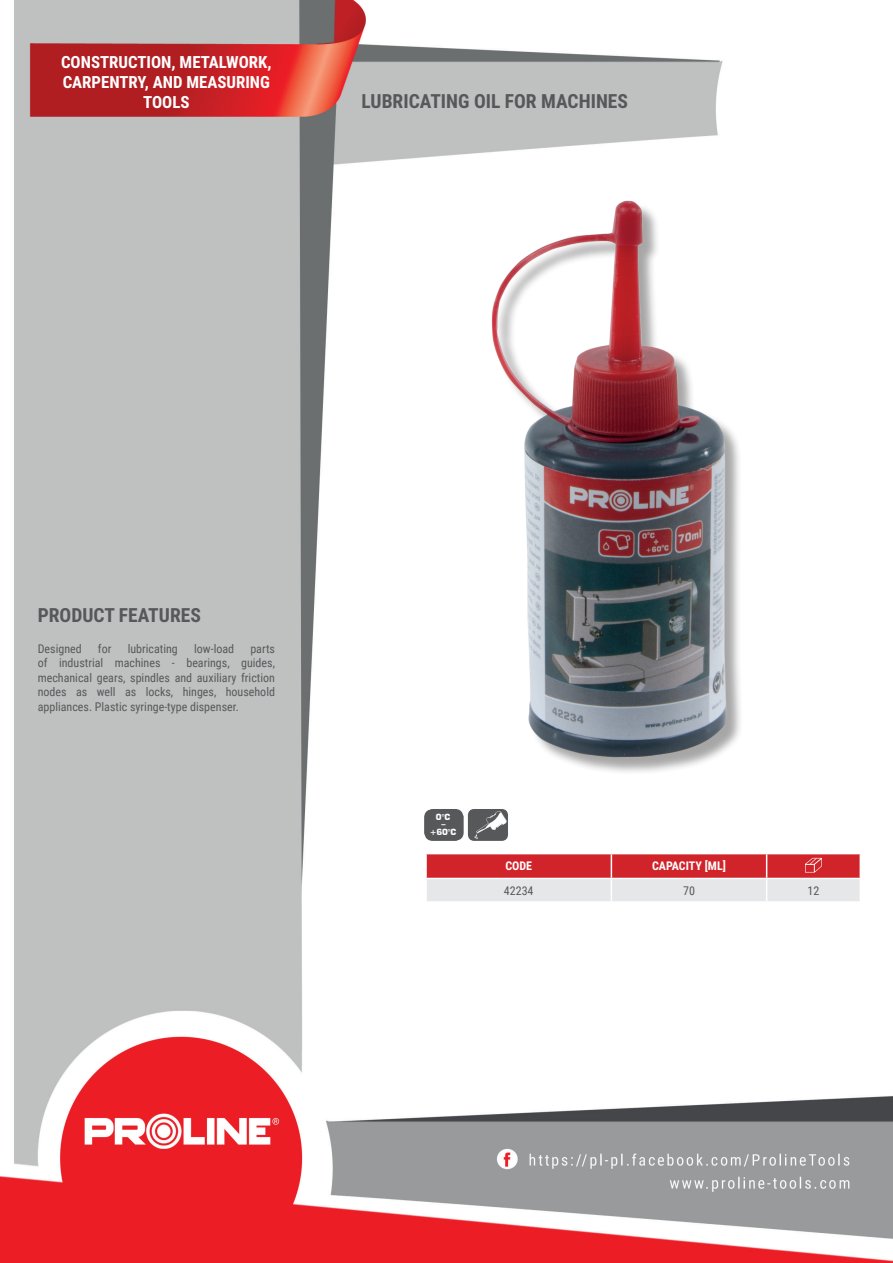
<style>
.page{position:relative;width:893px;height:1263px;background:#fff}
.page>*{position:absolute;margin:0;border:0;box-sizing:border-box;transform-origin:0 0}
.t1{font:700 19.5px "Roboto Condensed";color:#57585a}
.t2{font:700 16.8px/20.1px "Roboto Condensed";color:#fff;text-align:center}
.t3{font:12px/14.4px "Roboto Condensed";color:#57585a;text-align:justify}
.t4{font:700 12px "Roboto Condensed";color:#fff}
.t5{font:700 8.4px "Square 721 BT";color:#fff}
</style>
<div class="page">
<img style="left:0;top:0;width:893px;height:1263px">
<div style="left:494px;top:203px;width:249px;height:572px;background:#231f20;opacity:.4"></div>
<img style="left:491px;top:200px;width:235px;height:557px">
<hr style="left:425px;top:854px;width:2px;height:24px;background:#fff">
<hr style="left:425px;top:879px;width:2px;height:22px;background:#fff">
<hr style="left:425px;top:853px;width:186px;height:1px;background:#fff">
<hr style="left:425px;top:878px;width:186px;height:1px;background:#fff">
<hr style="left:425px;top:901px;width:186px;height:2px;background:#fff">
<hr style="left:611px;top:901px;width:156px;height:2px;background:#fff">
<hr style="left:767px;top:901px;width:94px;height:2px;background:#fff">
<svg style="left:426px;top:853px;width:435px;height:48px;background:#de8d91"></svg>
<div style="left:425px;top:810px;width:38px;height:30px;background:#57585a;border-radius:8px"></div>
<div style="left:424px;top:809px;width:40px;height:32px;border:1px solid #57585a;border-radius:8px"></div>
<div style="left:468px;top:809px;width:40px;height:32px;background:#57585a;border-radius:6px"></div>
<svg style="left:474px;top:811px;width:33px;height:28px"></svg>
<h2 class="t2" style="left:61px;top:51px;width:212px">CONSTRUCTION, METALWORK,<br>CARPENTRY, AND MEASURING<br>TOOLS</h2>
<h1 class="t1" style="left:361px;top:88px;width:268px">LUBRICATING OIL FOR MACHINES</h1>
<h1 class="t1" style="left:38px;top:601px;width:165px">PRODUCT FEATURES</h1>
<p class="t3" style="left:38px;top:641px;width:45px">Designed</p>
<p class="t3" style="left:98px;top:641px;width:15px">for</p>
<p class="t3" style="left:128px;top:641px;width:52px">lubricating</p>
<p class="t3" style="left:194px;top:641px;width:42px">low-load</p>
<p class="t3" style="left:38px;top:641px;width:239px;text-indent:213px">parts of industrial machines - bearings, guides, mechanical gears, spindles and auxiliary friction nodes as well as locks, hinges, household appliances. Plastic syringe-type dispenser.</p>
<p class="t5" style="left:436px;top:812px;width:16px">0°C</p>
<p class="t5" style="left:441px;top:818px;width:6px">–</p>
<p class="t5" style="left:430px;top:827px;width:28px">+60°C</p>
<p class="t4" style="left:505px;top:858px;width:28px">CODE</p>
<p class="t4" style="left:652px;top:858px;width:75px">CAPACITY [ML]</p>
<p class="t3" style="left:504px;top:883px;width:31px">42234</p>
<p class="t3" style="left:683px;top:883px;width:13px">70</p>
<p class="t3" style="left:807px;top:883px;width:13px">12</p>
</div>
